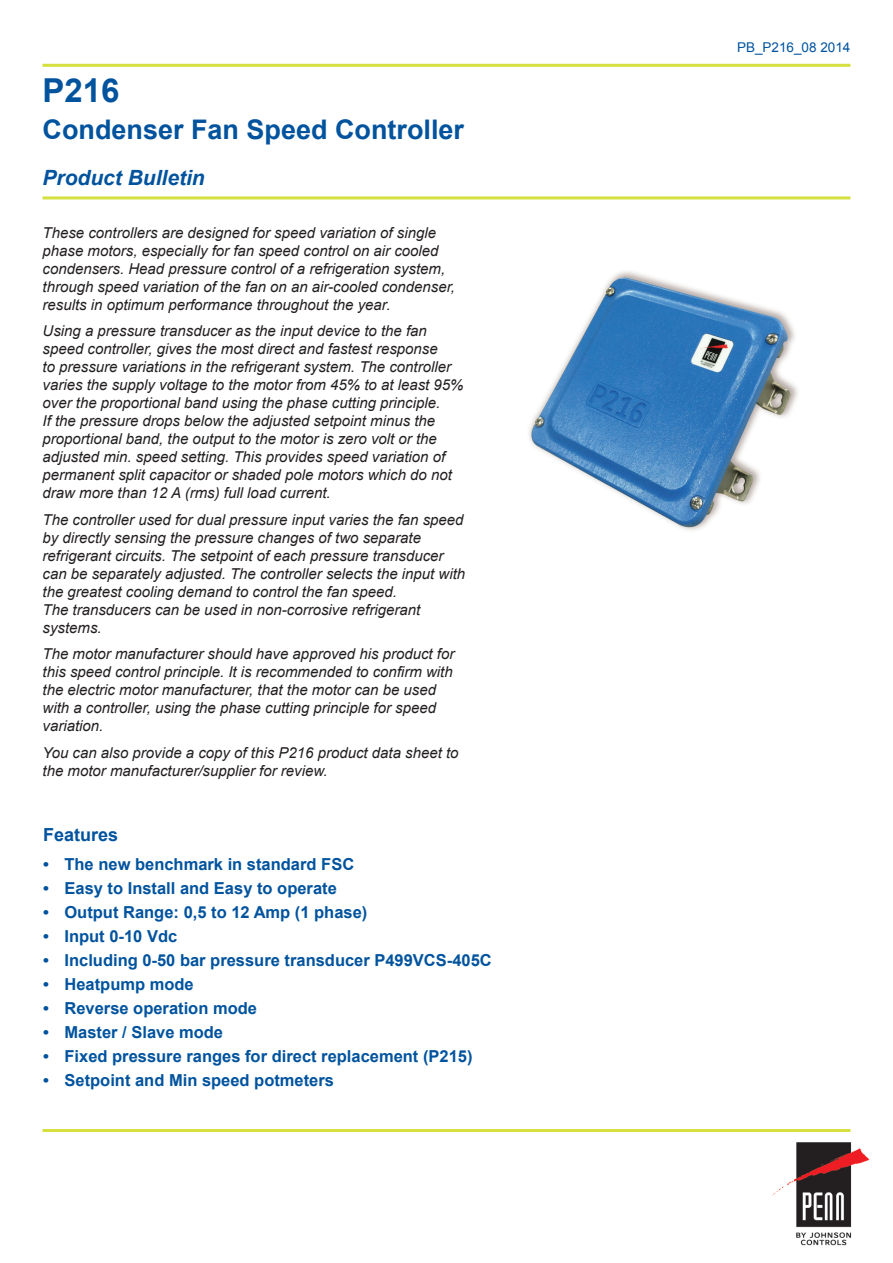
<style>
.page{position:relative;width:893px;height:1263px;background:#fff}
.page>*{position:absolute;margin:0;border:0;box-sizing:border-box;transform-origin:0 0}
.t1{font:700 33px "Arial";color:#01539e}
.TITLE_DESCRIPTION{font:700 27px "Arial";color:#01539e}
.PRODUCT_BULLETIN{font:italic 700 21px "Arial";color:#01539e}
.HEADING_1{font:700 18px "Arial";color:#01539e}
.t2{font:700 16.5px "Arial";color:#01539e}
.DESCRIPTION{font:italic 15px/18px "Arial";color:#231f20}
.t3{font:13.5px "Arial";color:#01539e}
</style>
<div class="page">
<img style="left:771px;top:1142px;width:98px;height:104px">
<img style="left:529px;top:271px;width:269px;height:259px">
<hr style="left:43px;top:1129px;width:807px;height:3px;background:#d5df3e">
<hr style="left:43px;top:64px;width:807px;height:3px;background:#d5df3e">
<hr style="left:43px;top:196px;width:807px;height:3px;background:#d5df3e">
<p class="t1" style="left:43px;top:68px;width:79px">P216</p>
<p class="TITLE_DESCRIPTION" style="left:43px;top:111px;width:423px">Condenser Fan Speed Controller</p>
<p class="PRODUCT_BULLETIN" style="left:43px;top:164px;width:164px">Product Bulletin</p>
<p class="DESCRIPTION" style="left:43px;top:224px;width:414px">These controllers are designed for speed variation of single phase motors, especially for fan speed control on air cooled condensers. Head pressure control of a refrigeration system, through speed variation of the fan on an air-cooled condenser, results in optimum performance throughout the year.</p>
<p class="DESCRIPTION" style="left:43px;top:322px;width:423px">Using a pressure transducer as the input device to the fan speed controller, gives the most direct and fastest response<br>to pressure variations in the refrigerant system. The controller varies the supply voltage to the motor from 45% to at least 95% over the proportional band using the phase cutting principle.<br>If the pressure drops below the adjusted setpoint minus the proportional band, the output to the motor is zero volt or the adjusted min. speed setting. This provides speed variation of permanent split capacitor or shaded pole motors which do not draw more than 12 A (rms) full load current.</p>
<p class="DESCRIPTION" style="left:43px;top:511px;width:424px">The controller used for dual pressure input varies the fan speed by directly sensing the pressure changes of two separate refrigerant circuits. The setpoint of each pressure transducer can be separately adjusted. The controller selects the input with the greatest cooling demand to control the fan speed.<br>The transducers can be used in non-corrosive refrigerant systems.</p>
<p class="DESCRIPTION" style="left:43px;top:645px;width:413px">The motor manufacturer should have approved his product for this speed control principle. It is recommended to confirm with the electric motor manufacturer, that the motor can be used with a controller, using the phase cutting principle for speed variation.</p>
<p class="DESCRIPTION" style="left:43px;top:744px;width:418px">You can also provide a copy of this P216 product data sheet to the motor manufacturer/supplier for review.</p>
<p class="HEADING_1" style="left:43px;top:823px;width:77px">Features</p>
<p class="t2" style="left:43px;top:853px;width:312px">• The new benchmark in standard FSC</p>
<p class="t2" style="left:43px;top:877px;width:295px">• Easy to Install and Easy to operate</p>
<p class="t2" style="left:43px;top:901px;width:326px">• Output Range: 0,5 to 12 Amp (1 phase)</p>
<p class="t2" style="left:43px;top:925px;width:136px">• Input 0-10 Vdc</p>
<p class="t2" style="left:43px;top:949px;width:450px">• Including 0-50 bar pressure transducer P499VCS-405C</p>
<p class="t2" style="left:43px;top:973px;width:152px">• Heatpump mode</p>
<p class="t2" style="left:43px;top:997px;width:215px">• Reverse operation mode</p>
<p class="t2" style="left:43px;top:1021px;width:181px">• Master / Slave mode</p>
<p class="t2" style="left:43px;top:1045px;width:431px">• Fixed pressure ranges for direct replacement (P215)</p>
<p class="t2" style="left:43px;top:1069px;width:292px">• Setpoint and Min speed potmeters</p>
<p class="t3" style="left:737px;top:39px;width:115px">PB_P216_08 2014</p>
</div>
